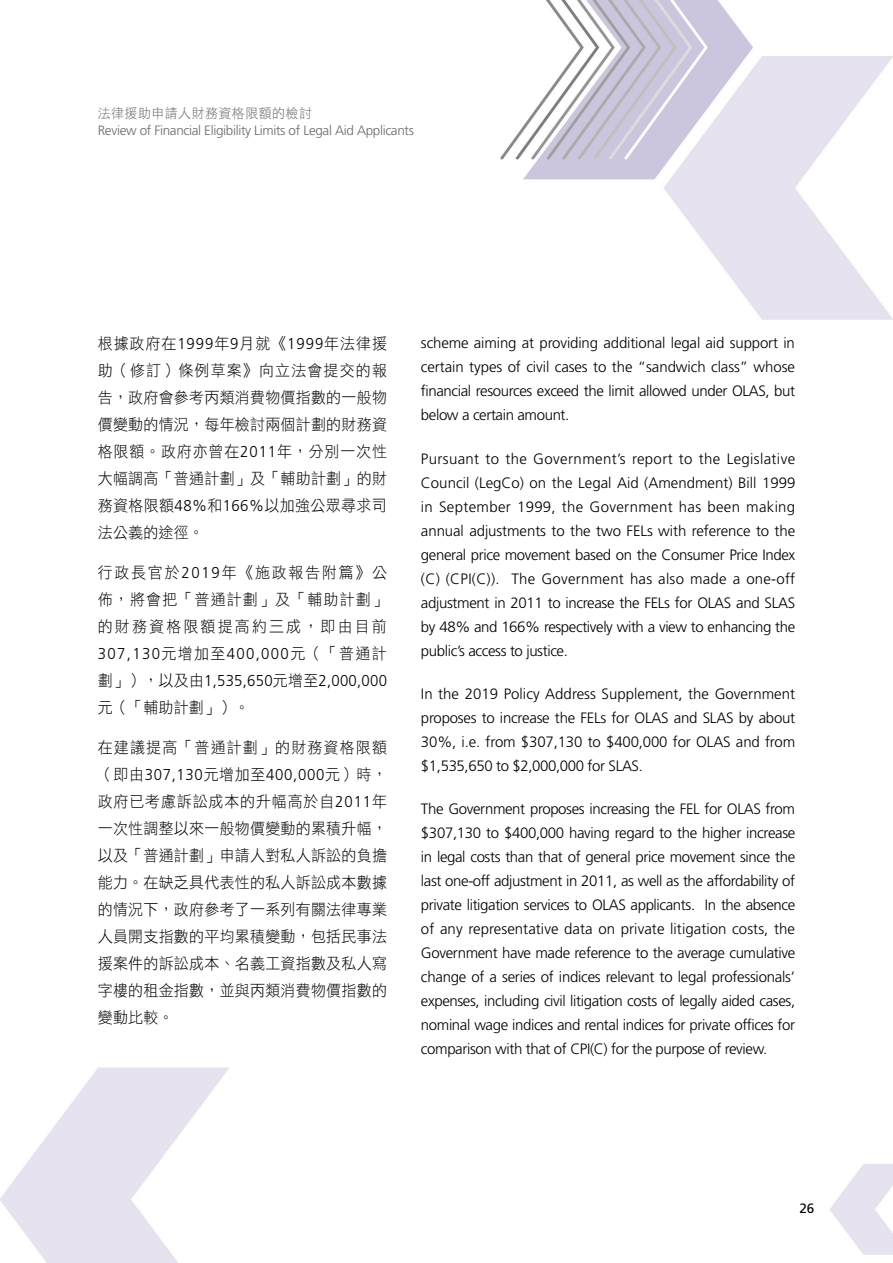
<style>
.page{position:relative;width:893px;height:1263px;background:#fff}
.page>*{position:absolute;margin:0;border:0;box-sizing:border-box;transform-origin:0 0}
.t1{font:15.75px/27px "DF Hei HK W3";letter-spacing:.025em;color:#000;text-align:justify;scale:.95 1}
.t2{font:300 15.75px/27px "Frutiger LT Std";letter-spacing:.045em;color:#000;scale:.95 1}
.t3{font:15.75px "DF Hei HK W3";letter-spacing:.08em;color:#000;scale:.95 1}
.t4{font:300 15px/24px "Frutiger LT Std";letter-spacing:-.025em;color:#000;text-align:justify}
.t5{font:300 13.5px "Frutiger LT Std";letter-spacing:-.025em;color:#696b6c}
.t6{font:13.5px "DF Hei HK W3";letter-spacing:.035em;color:#696b6c;scale:.96 1}
.t7{font:13.5px "Frutiger LT Std";color:#000}
.s1{font-family:"Frutiger LT Std";font-weight:300}
.s2{font-family:"DF Hei HK W3";font-weight:400}
</style>
<div class="page">
<img style="left:0;top:0;width:893px;height:1263px">
<p class="t6" style="left:98px;top:106px;width:225px">法律援助申請人財務資格限額的檢討</p>
<p class="t5" style="left:98px;top:123px;width:318px">Review of Financial Eligibility Limits of Legal Aid Applicants</p>
<p class="t1" style="left:98px;top:330px;width:306px">根據政府在<span class="s1">1999</span>年<span class="s1">9</span>月就《<span class="s1">1999</span>年法律援助（修訂）條例草案》向立法會提交的報告，政府會參考丙類消費物價指數的一般物價變動的情況，每年檢討兩個計劃的財務資格限額。政府亦曾在<span class="s1">2011</span>年，分別一次性大幅調高「普通計劃」及「輔助計劃」的財務資格限額<span class="s1">48%</span>和<span class="s1">166%</span>以加強公眾尋求司法公義的途徑。</p>
<p class="t1" style="left:98px;top:559px;width:306px">行政長官於<span class="s1">2019</span>年《施政報告附篇》公佈，將會把「普通計劃」及「輔助計劃」的財務資格限額提高約三成，即由目前</p>
<p class="t2" style="left:98px;top:640px;width:306px">307,130<span class="s2">元增加至</span>400,000<span class="s2">元（「普通計劃」），以及由</span>1,535,650<span class="s2">元增至</span>2,000,000</p>
<p class="t1" style="left:98px;top:694px;width:161px">元（「輔助計劃」）。</p>
<p class="t3" style="left:98px;top:739px;width:306px">在建議提高「普通計劃」的財務資格限額</p>
<p class="t2" style="left:98px;top:761px;width:306px"><span class="s2">（即由</span>307,130<span class="s2">元增加至</span>400,000<span class="s2">元）時，</span></p>
<p class="t1" style="left:98px;top:787px;width:306px">政府已考慮訴訟成本的升幅高於自<span class="s1">2011</span>年一次性調整以來一般物價變動的累積升幅，以及「普通計劃」申請人對私人訴訟的負擔能力。在缺乏具代表性的私人訴訟成本數據的情況下，政府參考了一系列有關法律專業人員開支指數的平均累積變動，包括民事法援案件的訴訟成本、名義工資指數及私人寫字樓的租金指數，並與丙類消費物價指數的變動比較。</p>
<p class="t4" style="left:421px;top:331px;width:376px">scheme aiming at providing additional legal aid support in certain types of civil cases to the “sandwich class” whose financial resources exceed the limit allowed under OLAS, but below a certain amount.</p>
<p class="t4" style="left:421px;top:447px;width:376px">Pursuant to the Government’s report to the Legislative Council (LegCo) on the Legal Aid (Amendment) Bill 1999 in September 1999, the Government has been making annual adjustments to the two FELs with reference to the general price movement based on the Consumer Price Index (C) (CPI(C)). The Government has also made a one-off adjustment in 2011 to increase the FELs for OLAS and SLAS by 48% and 166% respectively with a view to enhancing the public’s access to justice.</p>
<p class="t4" style="left:421px;top:682px;width:376px">In the 2019 Policy Address Supplement, the Government proposes to increase the FELs for OLAS and SLAS by about 30%, i.e. from $307,130 to $400,000 for OLAS and from $1,535,650 to $2,000,000 for SLAS.</p>
<p class="t4" style="left:421px;top:797px;width:376px">The Government proposes increasing the FEL for OLAS from $307,130 to $400,000 having regard to the higher increase in legal costs than that of general price movement since the last one-off adjustment in 2011, as well as the affordability of private litigation services to OLAS applicants. In the absence of any representative data on private litigation costs, the Government have made reference to the average cumulative change of a series of indices relevant to legal professionals’ expenses, including civil litigation costs of legally aided cases, nominal wage indices and rental indices for private offices for comparison with that of CPI(C) for the purpose of review.</p>
<p class="t7" style="left:799px;top:1200px;width:17px">26</p>
</div>
